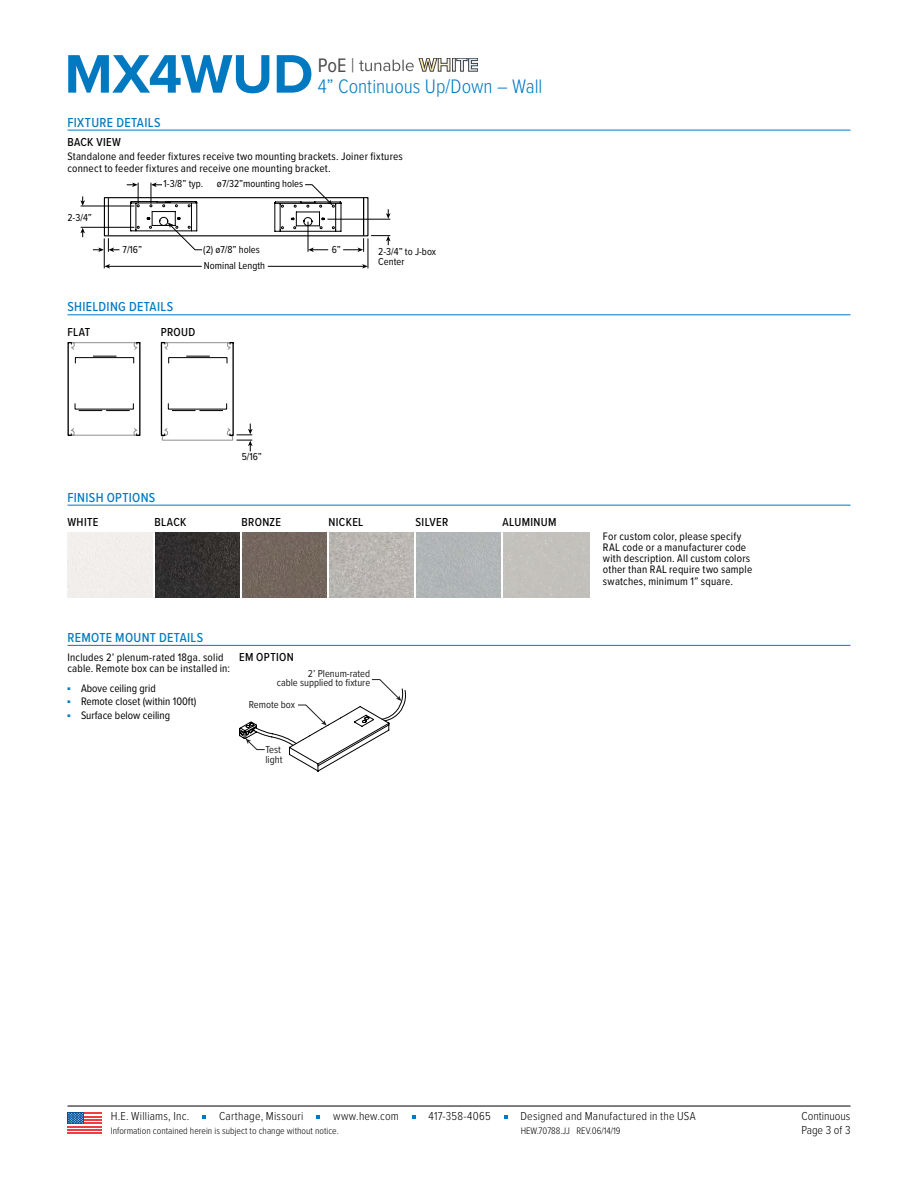
<style>
.page{position:relative;width:918px;height:1188px;background:#fff}
.page>*{position:absolute;margin:0;border:0;box-sizing:border-box;transform-origin:0 0}
.t1{font:700 56.25px "Proxima Nova";letter-spacing:-.005em;color:#0079c1}
.t2{font:300 20.25px/20.2px "Proxima Nova Cond";color:#0079c1}
.t3{font:500 13.5px "Proxima Nova Cond";letter-spacing:.025em;color:#0079c1}
.t4{font:300 12px "Proxima Nova Cond";letter-spacing:.015em;color:#000}
.t5{font:500 12px "Proxima Nova Cond";letter-spacing:.03em;color:#000}
.t6{font:11.25px/11.2px "Proxima Nova Cond";letter-spacing:.015em;color:#000}
.t7{font:10.5px/9.8px "Proxima Nova Cond";color:#000}
.t8{font:10.5px/9.8px "Proxima Nova Cond";color:#221f20}
.t9{font:300 9.75px "Proxima Nova Cond";color:#000}
.s1{font-weight:400;color:#4d4d4f}
.s2{color:#4d4d4f}
</style>
<div class="page">
<hr style="left:68px;top:130px;width:782px;height:1px;background:#0079c1">
<hr style="left:68px;top:314px;width:782px;height:1px;background:#0079c1">
<hr style="left:68px;top:505px;width:782px;height:1px;background:#0079c1">
<hr style="left:68px;top:645px;width:782px;height:1px;background:#0079c1">
<div style="left:104px;top:197px;width:264px;height:39px;border:1px solid #000"></div>
<hr style="left:108px;top:198px;width:1px;height:37px;background:#000">
<hr style="left:328px;top:219px;width:62px;height:1px;background:#000">
<svg style="left:371px;top:235px;width:20px;height:10px"></svg>
<svg style="left:386px;top:209px;width:5px;height:10px"></svg>
<hr style="left:81px;top:227px;width:53px;height:1px;background:#000">
<hr style="left:81px;top:206px;width:53px;height:1px;background:#000">
<svg style="left:80px;top:196px;width:5px;height:10px"></svg>
<svg style="left:80px;top:228px;width:5px;height:9px"></svg>
<svg style="left:93px;top:238px;width:26px;height:14px"></svg>
<svg style="left:127px;top:182px;width:237px;height:70px"></svg>
<hr style="left:104px;top:238px;width:1px;height:30px;background:#000">
<hr style="left:108px;top:266px;width:94px;height:1px;background:#000">
<svg style="left:104px;top:264px;width:6px;height:5px"></svg>
<hr style="left:368px;top:238px;width:1px;height:30px;background:#000">
<hr style="left:268px;top:266px;width:96px;height:1px;background:#000">
<svg style="left:362px;top:264px;width:6px;height:5px"></svg>
<svg style="left:68px;top:342px;width:73px;height:94px"></svg>
<svg style="left:161px;top:342px;width:92px;height:109px"></svg>
<div style="left:68px;top:532px;width:85px;height:65px;background:#f1eeec"></div>
<img style="left:156px;top:532px;width:84px;height:65px">
<img style="left:243px;top:532px;width:84px;height:65px">
<img style="left:330px;top:532px;width:84px;height:65px">
<div style="left:417px;top:532px;width:84px;height:65px;background:#b1b5b7"></div>
<div style="left:504px;top:532px;width:85px;height:65px;background:#c3c1bc"></div>
<svg style="left:239px;top:679px;width:167px;height:93px"></svg>
<svg style="left:359px;top:58px;width:119px;height:13px"></svg>
<hr style="left:68px;top:1106px;width:782px;height:1px;background:#000">
<svg style="left:202px;top:1116px;width:4px;height:3px"></svg>
<svg style="left:316px;top:1116px;width:4px;height:3px"></svg>
<svg style="left:412px;top:1116px;width:4px;height:3px"></svg>
<div style="left:68px;top:1112px;width:34px;height:22px;background:linear-gradient(to right,#fff,#fff)"></div>
<hr style="left:68px;top:1126px;width:34px;height:1px;background:#ef3d42">
<hr style="left:68px;top:1129px;width:34px;height:2px;background:#ef3d42">
<hr style="left:68px;top:1132px;width:34px;height:2px;background:#ef3d42">
<hr style="left:68px;top:1122px;width:34px;height:2px;background:#ef3d42">
<hr style="left:68px;top:1119px;width:34px;height:2px;background:#ef3d42">
<hr style="left:68px;top:1116px;width:34px;height:1px;background:#ef3d42">
<hr style="left:68px;top:1112px;width:34px;height:2px;background:#ef3d42">
<div style="left:68px;top:1112px;width:16px;height:12px;background:#00529c"></div>
<svg style="left:68px;top:1113px;width:15px;height:11px"></svg>
<h1 class="t1" style="left:65px;top:32px;width:250px">MX4WUD</h1>
<h2 class="t2" style="left:318px;top:54px;width:226px"><span class="s1">PoE</span> <span class="s2">|<br></span>4” Continuous Up/Down – Wall</h2>
<p class="t3" style="left:68px;top:112px;width:95px">FIXTURE DETAILS</p>
<p class="t5" style="left:68px;top:133px;width:55px">BACK VIEW</p>
<p class="t6" style="left:68px;top:151px;width:337px">Standalone and feeder fixtures receive two mounting brackets. Joiner fixtures connect to feeder fixtures and receive one mounting bracket.</p>
<p class="t7" style="left:68px;top:212px;width:26px">2-3/4”</p>
<p class="t7" style="left:164px;top:179px;width:41px">1-3/8” typ.</p>
<p class="t7" style="left:217px;top:178px;width:88px">ø7/32”mounting holes</p>
<p class="t7" style="left:203px;top:244px;width:58px">(2) ø7/8” holes</p>
<p class="t7" style="left:123px;top:244px;width:21px">7/16”</p>
<p class="t7" style="left:332px;top:244px;width:11px">6”</p>
<p class="t7" style="left:204px;top:260px;width:63px">Nominal Length</p>
<p class="t3" style="left:68px;top:297px;width:107px">SHIELDING DETAILS</p>
<p class="t5" style="left:68px;top:323px;width:24px">FLAT</p>
<p class="t5" style="left:161px;top:323px;width:36px">PROUD</p>
<p class="t7" style="left:378px;top:246px;width:59px">2-3/4” to J-box<br>Center</p>
<p class="t7" style="left:242px;top:451px;width:22px">5/16”</p>
<p class="t3" style="left:68px;top:487px;width:89px">FINISH OPTIONS</p>
<p class="t5" style="left:67px;top:514px;width:32px">WHITE</p>
<p class="t5" style="left:154px;top:514px;width:33px">BLACK</p>
<p class="t5" style="left:241px;top:514px;width:41px">BRONZE</p>
<p class="t5" style="left:328px;top:514px;width:36px">NICKEL</p>
<p class="t5" style="left:415px;top:514px;width:34px">SILVER</p>
<p class="t5" style="left:502px;top:514px;width:56px">ALUMINUM</p>
<p class="t3" style="left:68px;top:627px;width:137px">REMOTE MOUNT DETAILS</p>
<p class="t6" style="left:68px;top:651px;width:164px">Includes 2’ plenum-rated 18ga. solid cable. Remote box can be installed in:</p>
<p class="t6" style="left:68px;top:682px;width:90px"><sup>■</sup> Above ceiling grid</p>
<p class="t6" style="left:68px;top:696px;width:130px"><sup>■</sup> Remote closet (within 100ft)</p>
<p class="t6" style="left:68px;top:709px;width:104px"><sup>■</sup> Surface below ceiling</p>
<p class="t5" style="left:239px;top:648px;width:56px">EM OPTION</p>
<p class="t8" style="left:277px;top:668px;width:95px;text-align:right">2’ Plenum-rated<br>cable supplied to fixture</p>
<p class="t8" style="left:249px;top:699px;width:48px">Remote box</p>
<p class="t8" style="left:266px;top:744px;width:18px">Test light</p>
<p class="t6" style="left:603px;top:530px;width:151px">For custom color, please specify<br>RAL code or a manufacturer code with description. All custom colors other than RAL require two sample swatches, minimum 1” square.</p>
<p class="t4" style="left:111px;top:1108px;width:80px">H.E. Williams, Inc.</p>
<p class="t4" style="left:219px;top:1108px;width:86px">Carthage, Missouri</p>
<p class="t4" style="left:333px;top:1108px;width:67px">www.hew.com</p>
<p class="t4" style="left:429px;top:1108px;width:64px">417-358-4065</p>
<p class="t4" style="left:520px;top:1108px;width:177px">Designed and Manufactured in the USA</p>
<p class="t9" style="left:111px;top:1123px;width:230px">Information contained herein is subject to change without notice.</p>
<p class="t4" style="left:802px;top:1108px;width:50px">Continuous</p>
<p class="t9" style="left:521px;top:1123px;width:101px">HEW.70788.JJ REV.06/14/19</p>
<p class="t4" style="left:801px;top:1121px;width:51px">Page 3 of 3</p>
</div>
